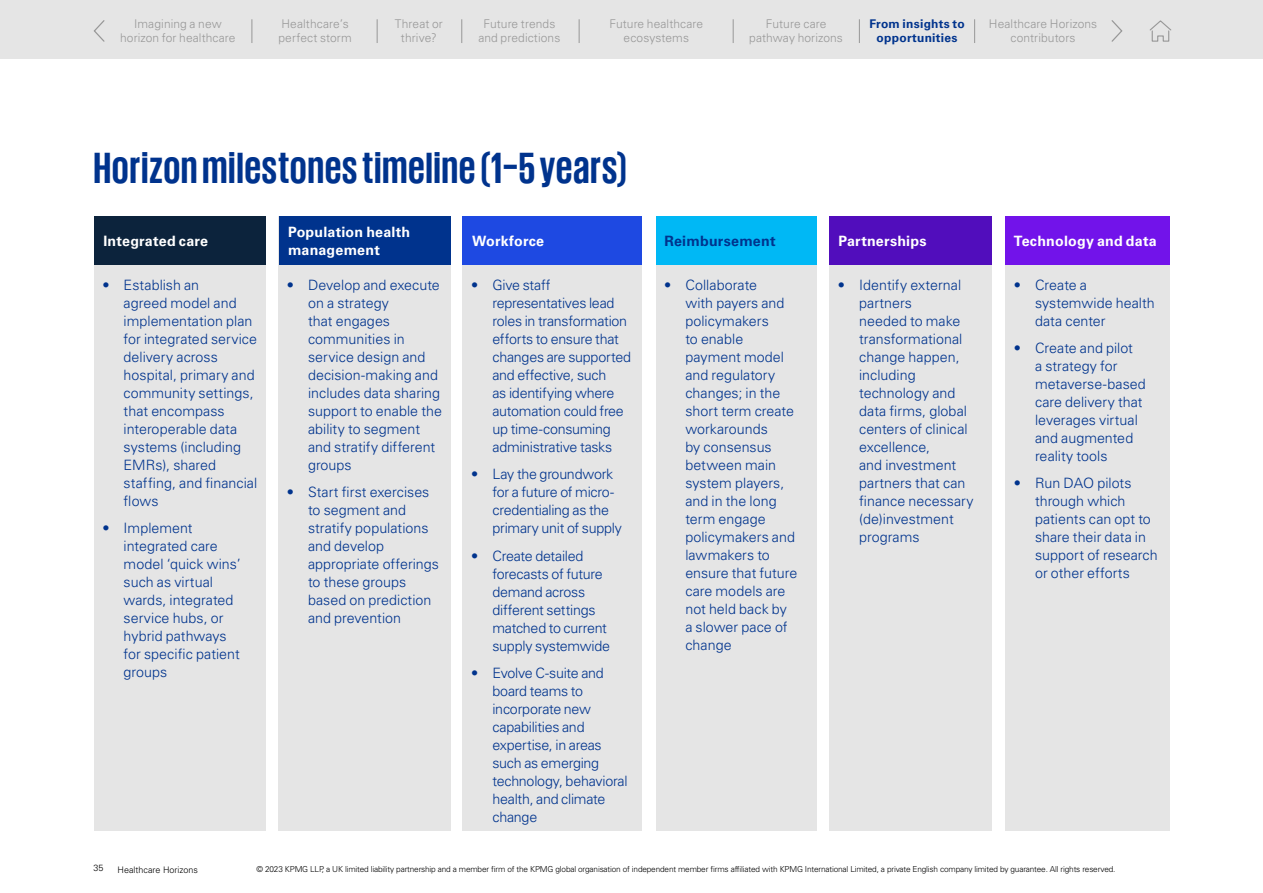
<style>
.page{position:relative;width:1263px;height:893px;background:#fff}
.page>*{position:absolute;margin:0;border:0;box-sizing:border-box;transform-origin:0 0}
.t1{font:700 45px "KPMG";letter-spacing:.01em;color:#00338d}
.t2{font:300 14.25px/18px "Univers LT Std";color:#00338d}
.t3{font:300 14.25px/18px "Univers LT Std";letter-spacing:-.02em;color:#00338d}
.t4{font:700 14.25px/18px "Univers LT Std";letter-spacing:.015em;color:#fff}
.t5{font:700 14.25px "Univers LT Std";letter-spacing:.015em;color:#00338d}
.t6{font:300 12px/14.4px "Univers LT Std";letter-spacing:.01em;color:#989898;text-align:center}
.t7{font:700 12px/14.4px "Univers LT Std";letter-spacing:.02em;color:#00338d;text-align:center}
.t8{font:300 9px "Univers LT Std";color:#000}
.t9{font:300 8.25px "Univers LT Std";letter-spacing:-.02em;color:#000}
</style>
<div class="page">
<div style="left:94px;top:216px;width:172px;height:614px;background:#e5e5e5"></div>
<div style="left:278px;top:216px;width:172px;height:614px;background:#e5e5e5"></div>
<div style="left:463px;top:216px;width:179px;height:614px;background:#e5e5e5"></div>
<div style="left:656px;top:216px;width:160px;height:614px;background:#e5e5e5"></div>
<div style="left:829px;top:216px;width:163px;height:614px;background:#e5e5e5"></div>
<div style="left:1005px;top:216px;width:164px;height:614px;background:#e5e5e5"></div>
<div style="left:94px;top:216px;width:172px;height:49px;background:#0c233c"></div>
<div style="left:279px;top:216px;width:171px;height:49px;background:#00338d"></div>
<div style="left:655px;top:216px;width:161px;height:49px;background:#00b8f5"></div>
<div style="left:829px;top:216px;width:163px;height:49px;background:#510dbc"></div>
<div style="left:1005px;top:216px;width:164px;height:49px;background:#7213ea"></div>
<div style="left:463px;top:216px;width:179px;height:49px;background:#1e49e2"></div>
<div style="left:0;top:0;width:1263px;height:58px;background:#e5e5e5"></div>
<svg style="left:1150px;top:20px;width:22px;height:22px"></svg>
<svg style="left:93px;top:20px;width:12px;height:22px"></svg>
<svg style="left:1111px;top:20px;width:12px;height:22px"></svg>
<svg style="left:974px;top:20px;width:1px;height:23px"></svg>
<svg style="left:859px;top:20px;width:1px;height:23px"></svg>
<svg style="left:733px;top:20px;width:1px;height:23px"></svg>
<svg style="left:579px;top:20px;width:1px;height:23px"></svg>
<svg style="left:461px;top:20px;width:1px;height:23px"></svg>
<svg style="left:377px;top:20px;width:1px;height:23px"></svg>
<svg style="left:251px;top:20px;width:1px;height:23px"></svg>
<p class="t6" style="left:120px;top:17px;width:117px">Imagining a new horizon for healthcare</p>
<p class="t7" style="left:869px;top:17px;width:97px">From insights to opportunities</p>
<p class="t6" style="left:278px;top:17px;width:75px;text-align:left">Healthcare’s perfect storm</p>
<p class="t6" style="left:395px;top:17px;width:50px">Threat or thrive?</p>
<p class="t6" style="left:478px;top:17px;width:83px">Future trends and predictions</p>
<p class="t6" style="left:609px;top:17px;width:95px">Future healthcare ecosystems</p>
<p class="t6" style="left:749px;top:17px;width:95px">Future care pathway horizons</p>
<p class="t6" style="left:989px;top:17px;width:110px">Healthcare Horizons contributors</p>
<h1 class="t1" style="left:94px;top:145px;width:535px">Horizon milestones timeline (1–5 years)</h1>
<p class="t4" style="left:103px;top:232px;width:106px">Integrated care</p>
<p class="t2" style="left:124px;top:276px;width:135px;text-indent:-21px">• Establish an<br>agreed model and implementation plan for integrated service delivery across hospital, primary and community settings, that encompass interoperable data systems (including<br>EMRs), shared staffing, and financial flows</p>
<p class="t2" style="left:124px;top:519px;width:119px;text-indent:-21px">• Implement integrated care model ‘quick wins’ such as virtual wards, integrated service hubs, or hybrid pathways for specific patient groups</p>
<p class="t4" style="left:288px;top:223px;width:124px">Population health management</p>
<p class="t2" style="left:308px;top:276px;width:135px;text-indent:-21px">• Develop and execute on a strategy<br>that engages communities in service design and decision-making and includes data sharing support to enable the ability to segment and stratify different groups</p>
<p class="t2" style="left:308px;top:483px;width:133px;text-indent:-21px">• Start first exercises to segment and stratify populations and develop appropriate offerings to these groups based on prediction and prevention</p>
<p class="t4" style="left:472px;top:232px;width:74px">Workforce</p>
<p class="t3" style="left:492px;top:276px;width:140px;text-indent:-21px">• Give staff representatives lead roles in transformation efforts to ensure that changes are supported and effective, such<br>as identifying where automation could free up time-consuming administrative tasks</p>
<p class="t3" style="left:492px;top:465px;width:131px;text-indent:-21px">• Lay the groundwork for a future of micro&shy;credentialing as the primary unit of supply</p>
<p class="t3" style="left:492px;top:546px;width:119px;text-indent:-21px">• Create detailed forecasts of future demand across different settings matched to current supply systemwide</p>
<p class="t3" style="left:492px;top:664px;width:137px;text-indent:-21px">• Evolve C-suite and board teams to incorporate new capabilities and expertise, in areas such as emerging technology, behavioral health, and climate change</p>
<p class="t5" style="left:664px;top:232px;width:113px">Reimbursement</p>
<p class="t2" style="left:685px;top:276px;width:114px;text-indent:-21px">• Collaborate<br>with payers and policymakers<br>to enable payment model and regulatory changes; in the short term create workarounds<br>by consensus between main system players, and in the long term engage policymakers and lawmakers to ensure that future care models are not held back by a slower pace of change</p>
<p class="t4" style="left:838px;top:232px;width:90px">Partnerships</p>
<p class="t2" style="left:859px;top:276px;width:116px;text-indent:-21px">• Identify external partners<br>needed to make transformational change happen, including technology and data firms, global centers of clinical excellence,<br>and investment partners that can finance necessary (de)investment programs</p>
<p class="t4" style="left:1014px;top:232px;width:144px">Technology and data</p>
<p class="t2" style="left:1035px;top:276px;width:121px;text-indent:-21px">• Create a systemwide health data center</p>
<p class="t2" style="left:1035px;top:339px;width:112px;text-indent:-21px">• Create and pilot<br>a strategy for metaverse-based care delivery that leverages virtual and augmented reality tools</p>
<p class="t2" style="left:1035px;top:474px;width:124px;text-indent:-21px">• Run DAO pilots through which patients can opt to share their data in support of research or other efforts</p>
<p class="t8" style="left:94px;top:863px;width:12px">35</p>
<p class="t8" style="left:118px;top:864px;width:82px">Healthcare Horizons</p>
<p class="t9" style="left:257px;top:864px;width:860px">© 2023 KPMG LLP, a UK limited liability partnership and a member firm of the KPMG global organisation of independent member firms affiliated with KPMG International Limited, a private English company limited by guarantee. All rights reserved.</p>
</div>
